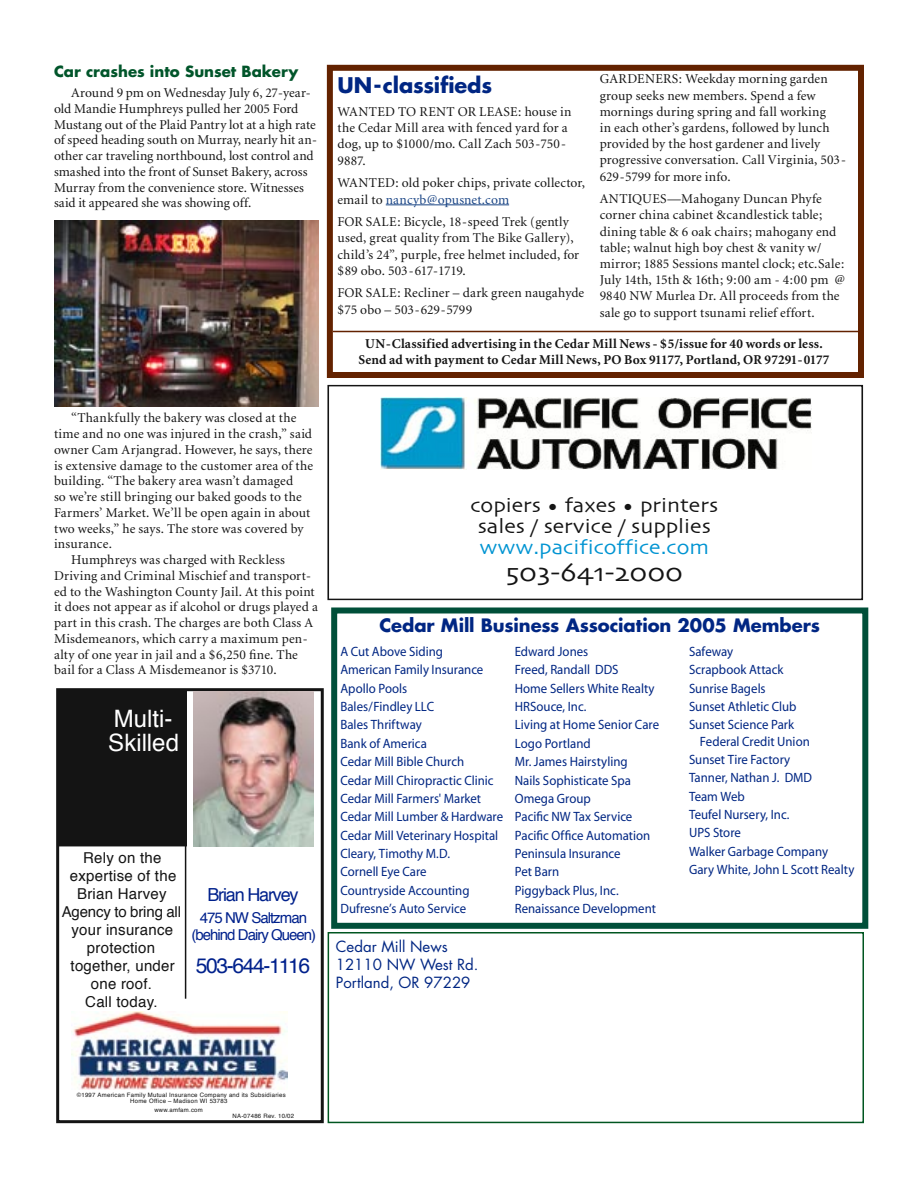
<style>
.page{position:relative;width:918px;height:1188px;background:#fff}
.page>*{position:absolute;margin:0;border:0;box-sizing:border-box;transform-origin:0 0}
.t1{font:26.7px "Skia";color:#141414;scale:1.08 1}
.t2{font:24px/24px "Helvetica";color:#fff}
.t3{font:700 21px "Futura";letter-spacing:-.005em;color:#002683}
.t4{font:21px "Helvetica";letter-spacing:-.065em;color:#00218c}
.t5{font:20.85px/20.9px "Skia";color:#141414;text-align:center;scale:1.08 1}
.t6{font:20.85px "Skia";color:#0094d2;scale:1.08 1}
.t7{font:700 18px "Futura";letter-spacing:-.005em;color:#002683}
.t8{font:18px "Helvetica";letter-spacing:-.065em;color:#00218c}
.t9{font:15px/18px "Helvetica";letter-spacing:.015em;color:#141414;text-align:center}
.t10{font:15px/18px "Futura";color:#002683}
.t11{font:15px/16.5px "Helvetica";letter-spacing:-.065em;color:#00218c;text-align:center}
.t12{font:700 15px "Futura";color:#00552a}
.t13{font:13.5px/16.2px "Minion";letter-spacing:.01em;color:#141414}
.t14{font:13.5px/18.3px "Myriad";color:#002683;scale:.95 1}
.t15{font:700 13.5px/16.2px "Minion";letter-spacing:.015em;color:#141414;text-align:center}
.t16{font:6px/6px "Helvetica";letter-spacing:.04em;color:#141414}
.s1{color:#194485}
</style>
<div class="page">
<div style="left:328px;top:932px;width:536px;height:191px;border:2px solid #005620"></div>
<div style="left:327px;top:65px;width:537px;height:313px;border:6px solid #632200"></div>
<div style="left:331px;top:607px;width:537px;height:322px;border:6px solid #004f39"></div>
<div style="left:56px;top:688px;width:268px;height:435px;border:3px solid #141414"></div>
<hr style="left:185px;top:699px;width:1px;height:300px;background:#141414">
<div style="left:58px;top:691px;width:128px;height:155px;background:#141414"></div>
<div style="left:57px;top:690px;width:130px;height:156px;border:2px solid #141414"></div>
<img style="left:71px;top:1012px;width:216px;height:77px">
<img style="left:194px;top:691px;width:120px;height:155px">
<img style="left:54px;top:220px;width:264px;height:186px">
<hr style="left:386px;top:205px;width:123px;height:1px;background:#194485">
<img style="left:381px;top:398px;width:430px;height:71px">
<div style="left:327px;top:385px;width:536px;height:215px;border:2px solid #141414"></div>
<hr style="left:333px;top:331px;width:531px;height:1px;background:#632200">
<p class="t12" style="left:54px;top:61px;width:246px">Car crashes into Sunset Bakery</p>
<p class="t13" style="left:54px;top:85px;width:265px;line-height:15.8px;text-indent:17px">Around 9 pm on Wednesday July 6, 27-year&shy;old Mandie Humphreys pulled her 2005 Ford Mustang out of the Plaid Pantry lot at a high rate of speed heading south on Murray, nearly hit an&shy;other car traveling northbound, lost control and smashed into the front of Sunset Bakery, across Murray from the convenience store. Witnesses said it appeared she was showing off.</p>
<p class="t13" style="left:71px;top:410px;width:227px">“Thankfully the bakery was closed at the</p>
<p class="t13" style="left:54px;top:426px;width:260px">time and no one was injured in the crash,” said</p>
<p class="t13" style="left:54px;top:442px;width:260px">owner Cam Arjangrad. However, he says, there</p>
<p class="t13" style="left:54px;top:458px;width:261px">is extensive damage to the customer area of the</p>
<p class="t13" style="left:54px;top:473px;width:241px">building. “The bakery area wasn’t damaged</p>
<p class="t13" style="left:54px;top:489px;width:249px">so we’re still bringing our baked goods to the</p>
<p class="t13" style="left:54px;top:505px;width:258px">Farmers’ Market. We’ll be open again in about</p>
<p class="t13" style="left:54px;top:521px;width:251px">two weeks,” he says. The store was covered by</p>
<p class="t13" style="left:54px;top:536px;width:59px">insurance.</p>
<p class="t13" style="left:71px;top:552px;width:215px">Humphreys was charged with Reckless</p>
<p class="t13" style="left:54px;top:568px;width:259px">Driving and Criminal Mischief and transport-</p>
<p class="t13" style="left:54px;top:584px;width:262px">ed to the Washington County Jail. At this point</p>
<p class="t13" style="left:54px;top:599px;width:265px">it does not appear as if alcohol or drugs played a</p>
<p class="t13" style="left:54px;top:615px;width:261px">part in this crash. The charges are both Class A</p>
<p class="t13" style="left:54px;top:631px;width:255px">Misdemeanors, which carry a maximum pen-</p>
<p class="t13" style="left:54px;top:647px;width:245px">alty of one year in jail and a $6,250 fine. The</p>
<p class="t13" style="left:54px;top:662px;width:224px">bail for a Class A Misdemeanor is $3710.</p>
<h2 class="t2" style="left:108px;top:708px;width:72px">Multi-<br>Skilled</h2>
<p class="t9" style="left:62px;top:850px;width:121px">Rely on the expertise of the<br>Brian Harvey<br>Agency to bring all your insurance protection together, under one roof.<br>Call today.</p>
<h3 class="t8" style="left:207px;top:882px;width:93px">Brian Harvey</h3>
<p class="t11" style="left:191px;top:911px;width:126px">475 NW Saltzman (behind Dairy Queen)</p>
<h3 class="t4" style="left:196px;top:951px;width:116px">503-644-1116</h3>
<p class="t13" style="left:600px;top:72px;width:248px">GARDENERS: Weekday morning garden group seeks new members. Spend a few mornings during spring and fall working<br>in each other’s gardens, followed by lunch provided by the host gardener and lively progressive conversation. Call Virginia, 503- 629-5799 for more info.</p>
<p class="t13" style="left:600px;top:191px;width:247px">ANTIQUES—Mahogany Duncan Phyfe corner china cabinet &amp;candlestick table; dining table &amp; 6 oak chairs; mahogany end table; walnut high boy chest &amp; vanity w/ mirror; 1885 Sessions mantel clock; etc.Sale:<br>July 14th, 15th &amp; 16th; 9:00 am - 4:00 pm @ 9840 NW Murlea Dr. All proceeds from the sale go to support tsunami relief effort.</p>
<p class="t15" style="left:358px;top:336px;width:473px">UN-Classified advertising in the Cedar Mill News - $5/issue for 40 words or less.<br>Send ad with payment to Cedar Mill News, PO Box 91177, Portland, OR 97291-0177</p>
<h3 class="t3" style="left:338px;top:71px;width:156px">UN-classifieds</h3>
<p class="t13" style="left:338px;top:104px;width:235px">WANTED TO RENT OR LEASE: house in the Cedar Mill area with fenced yard for a dog, up to $1000/mo. Call Zach 503-750-<br>9887.</p>
<p class="t13" style="left:338px;top:175px;width:249px">WANTED: old poker chips, private collector, email to <span class="s1">nancyb@opusnet.com</span></p>
<p class="t13" style="left:338px;top:214px;width:243px">FOR SALE: Bicycle, 18-speed Trek (gently used, great quality from The Bike Gallery), child’s 24”, purple, free helmet included, for $89 obo. 503-617-1719.</p>
<p class="t13" style="left:338px;top:286px;width:248px">FOR SALE: Recliner – dark green naugahyde $75 obo – 503-629-5799</p>
<h3 class="t5" style="left:470px;top:496px;width:231px">copiers • faxes • printers sales / service / supplies</h3>
<h3 class="t6" style="left:479px;top:534px;width:214px">www.pacificoffice.com</h3>
<h1 class="t1" style="left:505px;top:556px;width:166px">503-641-2000</h1>
<h3 class="t7" style="left:380px;top:613px;width:442px">Cedar Mill Business Association 2005 Members</h3>
<p class="t14" style="left:340px;top:643px;width:173px">A Cut Above Siding<br>American Family Insurance<br>Apollo Pools<br>Bales/Findley LLC<br>Bales Thriftway<br>Bank of America<br>Cedar Mill Bible Church<br>Cedar Mill Chiropractic Clinic<br>Cedar Mill Farmers' Market<br>Cedar Mill Lumber &amp; Hardware<br>Cedar Mill Veterinary Hospital<br>Cleary, Timothy M.D.<br>Cornell Eye Care<br>Countryside Accounting<br>Dufresne’s Auto Service</p>
<p class="t14" style="left:515px;top:643px;width:153px">Edward Jones<br>Freed, Randall DDS<br>Home Sellers White Realty<br>HRSouce, Inc.<br>Living at Home Senior Care<br>Logo Portland<br>Mr. James Hairstyling<br>Nails Sophisticate Spa<br>Omega Group<br>Pacific NW Tax Service<br>Pacific Office Automation<br>Peninsula Insurance<br>Pet Barn<br>Piggyback Plus, Inc.<br>Renaissance Development</p>
<p class="t14" style="left:689px;top:643px;width:115px">Safeway<br>Scrapbook Attack<br>Sunrise Bagels<br>Sunset Athletic Club<br>Sunset Science Park</p>
<p class="t14" style="left:689px;top:733px;width:176px;text-indent:11px">Federal Credit Union<br>Sunset Tire Factory<br>Tanner, Nathan J. DMD<br>Team Web<br>Teufel Nursery, Inc.<br>UPS Store<br>Walker Garbage Company<br>Gary White, John L Scott Realty</p>
<p class="t10" style="left:336px;top:937px;width:144px">Cedar Mill News<br>12110 NW West Rd.<br>Portland, OR 97229</p>
<p class="t16" style="left:130px;top:1092px;width:157px;text-indent:-53px">©1997 American Family Mutual Insurance Company and its Subsidiaries<br>Home Office – Madison WI 53783</p>
<p class="t16" style="left:154px;top:1107px;width:50px">www.amfam.com</p>
<p class="t16" style="left:233px;top:1113px;width:63px">NA-07486 Rev. 10/02</p>
</div>
